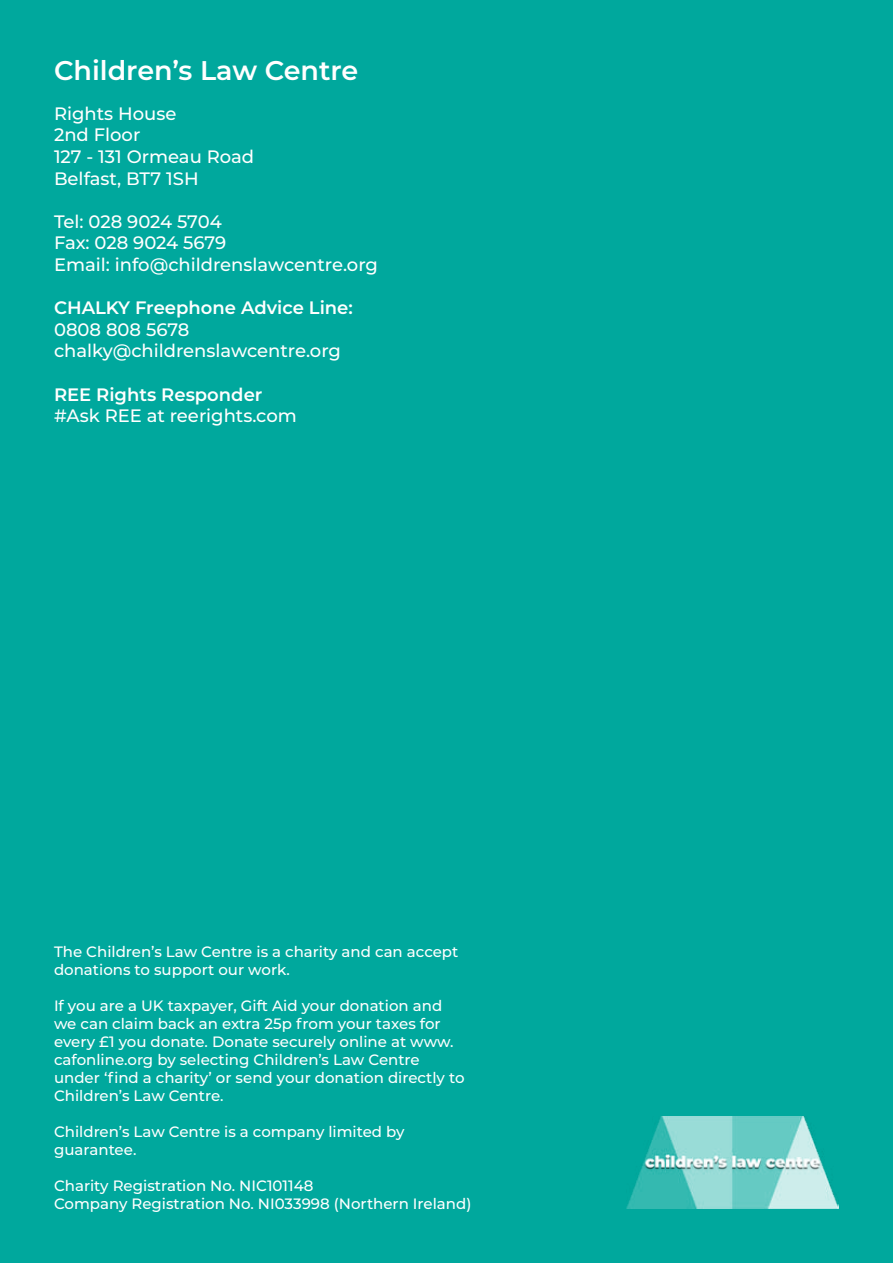
<style>
.page{position:relative;width:893px;height:1263px;background:#00a89d}
.page>*{position:absolute;margin:0;border:0;box-sizing:border-box;transform-origin:0 0}
.t1{font:600 27px "Montserrat";color:#fff}
.t2{font:500 18px/21.6px "Montserrat";color:#fff}
.t3{font:600 18px "Montserrat";color:#fff}
.t4{font:500 15px/18px "Montserrat";color:#fff}
</style>
<div class="page">
<img style="left:627px;top:1116px;width:212px;height:93px">
<h1 class="t1" style="left:54px;top:51px;width:306px">Children’s Law Centre</h1>
<p class="t2" style="left:54px;top:102px;width:202px">Rights House<br>2nd Floor<br>127 - 131 Ormeau Road<br>Belfast, BT7 1SH</p>
<p class="t2" style="left:54px;top:210px;width:325px">Tel: 028 9024 5704<br>Fax: 028 9024 5679<br>Email: info@childrenslawcentre.org</p>
<p class="t3" style="left:54px;top:295px;width:300px">CHALKY Freephone Advice Line:</p>
<p class="t2" style="left:54px;top:318px;width:288px">0808 808 5678 chalky@childrenslawcentre.org</p>
<p class="t3" style="left:54px;top:381px;width:210px">REE Rights Responder</p>
<p class="t2" style="left:54px;top:404px;width:244px">#Ask REE at reerights.com</p>
<p class="t4" style="left:54px;top:942px;width:406px">The Children’s Law Centre is a charity and can accept donations to support our work.</p>
<p class="t4" style="left:54px;top:996px;width:412px">If you are a UK taxpayer, Gift Aid your donation and we can claim back an extra 25p from your taxes for every £1 you donate. Donate securely online at www. cafonline.org by selecting Children’s Law Centre under ‘find a charity’ or send your donation directly to Children’s Law Centre.</p>
<p class="t4" style="left:54px;top:1122px;width:352px">Children’s Law Centre is a company limited by guarantee.</p>
<p class="t4" style="left:54px;top:1176px;width:419px">Charity Registration No. NIC101148<br>Company Registration No. NI033998 (Northern Ireland)</p>
</div>
